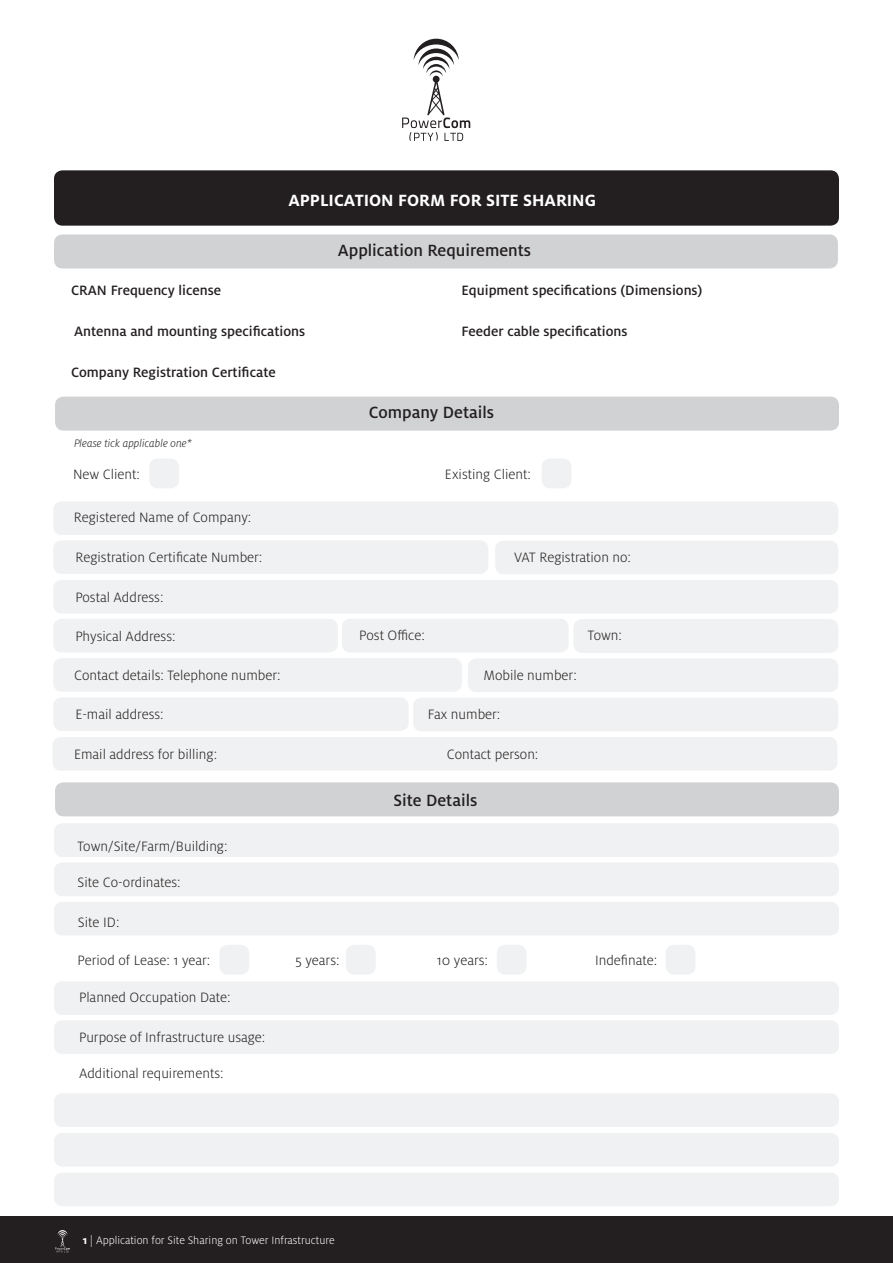
<style>
.page{position:relative;width:893px;height:1263px;background:#fff}
.page>*{position:absolute;margin:0;border:0;box-sizing:border-box;transform-origin:0 0}
.t1{font:500 18px "Milo OT";color:#231f20}
.t2{font:700 18px "Milo OT";color:#fff}
.t3{font:300 15px "Milo OT";color:#231f20}
.t4{font:500 15px "Milo OT";color:#231f20}
.t5{font:300 12px "Milo OT";color:#fff}
.t6{font:italic 300 12px "Milo OT";color:#231f20}
.s1{font-weight:700}
</style>
<div class="page">
<svg style="left:402px;top:39px;width:68px;height:102px"></svg>
<div style="left:54px;top:170px;width:785px;height:56px;background:#231f20;border-radius:9px"></div>
<div style="left:55px;top:397px;width:784px;height:34px;background:#d1d2d4;border-radius:9px"></div>
<div style="left:55px;top:782px;width:784px;height:34px;background:#d1d2d4;border-radius:9px"></div>
<div style="left:54px;top:234px;width:784px;height:34px;background:#d1d2d4;border-radius:9px"></div>
<div style="left:54px;top:823px;width:785px;height:34px;background:#f0f1f2;border-radius:9px"></div>
<div style="left:53px;top:737px;width:784px;height:34px;background:#f0f1f2;border-radius:9px"></div>
<div style="left:542px;top:459px;width:29px;height:29px;background:#f0f1f2;border-radius:9px"></div>
<div style="left:149px;top:459px;width:30px;height:29px;background:#f0f1f2;border-radius:9px"></div>
<div style="left:219px;top:945px;width:30px;height:29px;background:#f0f1f2;border-radius:9px"></div>
<div style="left:346px;top:945px;width:30px;height:29px;background:#f0f1f2;border-radius:9px"></div>
<div style="left:497px;top:945px;width:29px;height:29px;background:#f0f1f2;border-radius:9px"></div>
<div style="left:666px;top:945px;width:29px;height:29px;background:#f0f1f2;border-radius:9px"></div>
<div style="left:54px;top:902px;width:785px;height:33px;background:#f0f1f2;border-radius:9px"></div>
<div style="left:54px;top:981px;width:785px;height:34px;background:#f0f1f2;border-radius:9px"></div>
<div style="left:54px;top:1020px;width:785px;height:34px;background:#f0f1f2;border-radius:9px"></div>
<div style="left:54px;top:1093px;width:785px;height:34px;background:#f0f1f2;border-radius:9px"></div>
<div style="left:54px;top:1133px;width:785px;height:33px;background:#f0f1f2;border-radius:9px"></div>
<div style="left:54px;top:1172px;width:785px;height:34px;background:#f0f1f2;border-radius:9px"></div>
<div style="left:54px;top:862px;width:785px;height:34px;background:#f0f1f2;border-radius:9px"></div>
<div style="left:53px;top:501px;width:785px;height:34px;background:#f0f1f2;border-radius:9px"></div>
<div style="left:53px;top:658px;width:409px;height:34px;background:#f0f1f2;border-radius:9px"></div>
<div style="left:53px;top:580px;width:785px;height:33px;background:#f0f1f2;border-radius:9px"></div>
<div style="left:53px;top:540px;width:435px;height:34px;background:#f0f1f2;border-radius:9px"></div>
<div style="left:495px;top:541px;width:343px;height:33px;background:#f0f1f2;border-radius:9px"></div>
<div style="left:53px;top:697px;width:356px;height:34px;background:#f0f1f2;border-radius:9px"></div>
<div style="left:413px;top:698px;width:425px;height:33px;background:#f0f1f2;border-radius:9px"></div>
<div style="left:53px;top:619px;width:285px;height:33px;background:#f0f1f2;border-radius:9px"></div>
<div style="left:342px;top:619px;width:227px;height:33px;background:#f0f1f2;border-radius:9px"></div>
<div style="left:573px;top:619px;width:265px;height:34px;background:#f0f1f2;border-radius:9px"></div>
<div style="left:468px;top:658px;width:370px;height:34px;background:#f0f1f2;border-radius:9px"></div>
<div style="left:0;top:1216px;width:893px;height:47px;background:#231f20"></div>
<svg style="left:55px;top:1230px;width:15px;height:22px"></svg>
<p class="t2" style="left:288px;top:191px;width:309px">APPLICATION FORM FOR SITE SHARING</p>
<p class="t1" style="left:338px;top:241px;width:195px">Application Requirements</p>
<p class="t4" style="left:71px;top:282px;width:152px">CRAN Frequency license</p>
<p class="t4" style="left:461px;top:282px;width:242px">Equipment specifications (Dimensions)</p>
<p class="t4" style="left:74px;top:323px;width:233px">Antenna and mounting specifications</p>
<p class="t4" style="left:461px;top:323px;width:168px">Feeder cable specifications</p>
<p class="t4" style="left:71px;top:364px;width:206px">Company Registration Certificate</p>
<p class="t6" style="left:74px;top:437px;width:119px">Please tick applicable one*</p>
<p class="t3" style="left:73px;top:467px;width:69px">New Client:</p>
<p class="t1" style="left:369px;top:403px;width:127px">Company Details</p>
<p class="t3" style="left:445px;top:466px;width:87px">Existing Client:</p>
<p class="t3" style="left:74px;top:509px;width:179px">Registered Name of Company:</p>
<p class="t3" style="left:75px;top:549px;width:189px">Registration Certificate Number:</p>
<p class="t3" style="left:514px;top:549px;width:118px">VAT Registration no:</p>
<p class="t3" style="left:75px;top:589px;width:90px">Postal Address:</p>
<p class="t3" style="left:75px;top:628px;width:102px">Physical Address:</p>
<p class="t3" style="left:74px;top:667px;width:208px">Contact details: Telephone number:</p>
<p class="t3" style="left:75px;top:706px;width:90px">E-mail address:</p>
<p class="t3" style="left:359px;top:628px;width:67px">Post Office:</p>
<p class="t3" style="left:588px;top:628px;width:36px">Town:</p>
<p class="t3" style="left:483px;top:667px;width:95px">Mobile number:</p>
<p class="t3" style="left:428px;top:706px;width:74px">Fax number:</p>
<p class="t3" style="left:74px;top:746px;width:145px">Email address for billing:</p>
<p class="t3" style="left:447px;top:746px;width:93px">Contact person:</p>
<p class="t3" style="left:78px;top:838px;width:152px">Town/Site/Farm/Building:</p>
<p class="t3" style="left:78px;top:874px;width:105px">Site Co-ordinates:</p>
<p class="t3" style="left:78px;top:914px;width:43px">Site ID:</p>
<p class="t3" style="left:78px;top:952px;width:134px">Period of Lease: 1 year:</p>
<p class="t3" style="left:79px;top:989px;width:153px">Planned Occupation Date:</p>
<p class="t3" style="left:79px;top:1029px;width:188px">Purpose of Infrastructure usage:</p>
<p class="t3" style="left:79px;top:1065px;width:146px">Additional requirements:</p>
<p class="t1" style="left:393px;top:791px;width:85px">Site Details</p>
<p class="t3" style="left:295px;top:952px;width:46px">5 years:</p>
<p class="t3" style="left:437px;top:952px;width:53px">10 years:</p>
<p class="t3" style="left:595px;top:952px;width:64px">Indefinate:</p>
<p class="t5" style="left:83px;top:1234px;width:253px"><span class="s1">1</span> | Application for Site Sharing on Tower Infrastructure</p>
</div>
